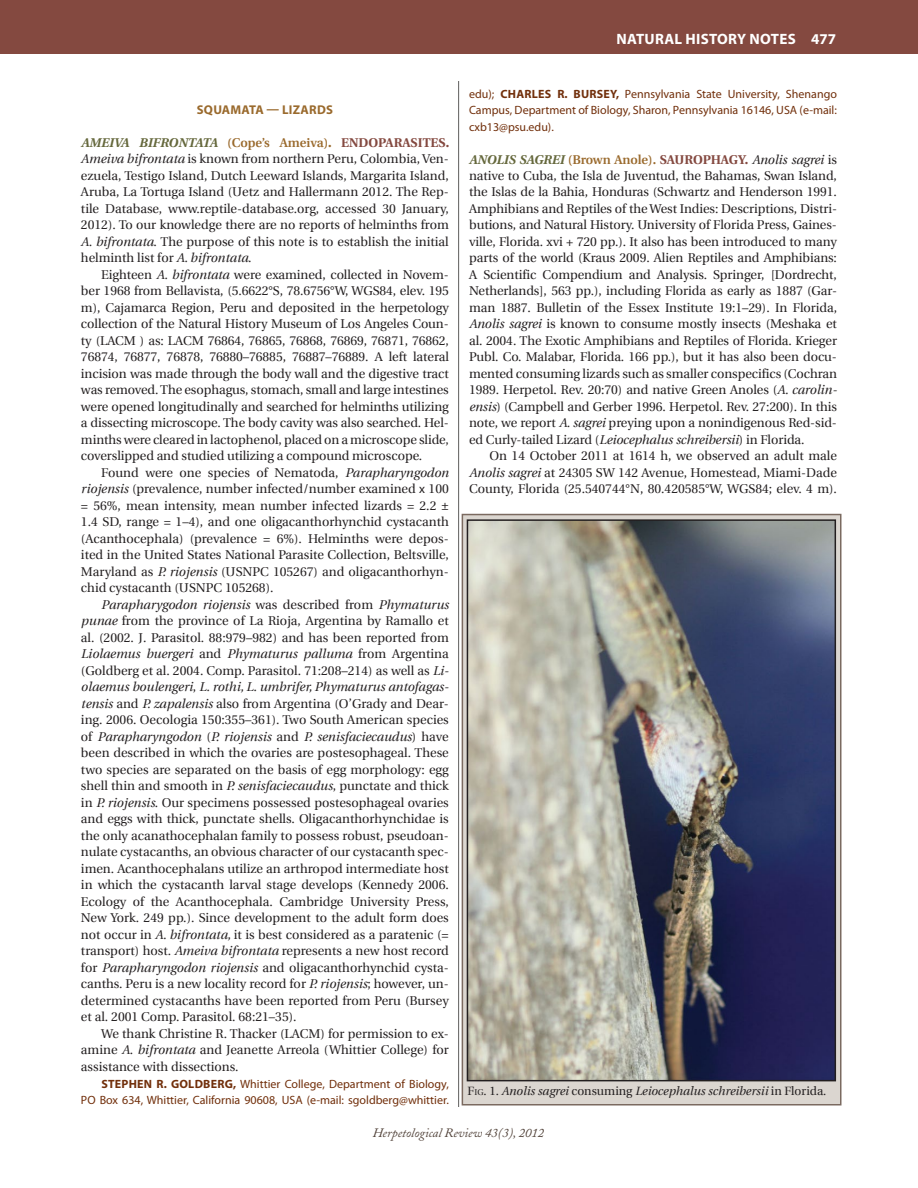
<style>
.page{position:relative;width:918px;height:1188px;background:#fff}
.page>*{position:absolute;margin:0;border:0;box-sizing:border-box;transform-origin:0 0}
.t1{font:700 15px "Myriad Pro";letter-spacing:.02em;color:#fff}
.t2{font:12.75px/16.5px "Utopia";color:#231f20;text-align:justify}
.t3{font:italic 12.75px "Adobe Caslon";color:#504138}
.t4{font:600 12.75px "Utopia";letter-spacing:-.005em;color:#9a6a2d}
.t5{font:700 12.75px "Myriad Pro";letter-spacing:.02em;color:#9a6a2d}
.t6{font:italic 700 12.75px "Utopia";color:#65683c}
.t7{font:12px/16.5px "Myriad Pro";color:#712f0b;text-align:right}
.t8{font:italic 12px "Utopia";color:#231f20}
.t9{font:700 12px "Myriad Pro";color:#712f0b}
.s1{font-weight:700;font-style:italic;color:#65683c}
.s2{font-weight:600;color:#9a6a2d}
.s3{font-weight:700;color:#9a6a2d}
.s4{font-weight:700;color:#844940}
.s5{font-style:italic}
.s6{font-family:"Myriad Pro"}
.s7{font-weight:700}
.s8{font-style:normal}
.s9{font-style:normal;font-size:8.4px}
</style>
<div class="page">
<hr style="left:458px;top:81px;width:1px;height:1026px;background:#5f5e5d">
<div style="left:0;top:0;width:918px;height:54px;background:#844940"></div>
<div style="left:462px;top:514px;width:380px;height:592px;background:#dbd6d0;border:2px solid #7b6a60"></div>
<img style="left:470px;top:522px;width:363px;height:556px">
<div style="left:467px;top:519px;width:369px;height:562px;border:2px solid #231f20"></div>
<p class="t5" style="left:197px;top:101px;width:138px">SQUAMATA — LIZARDS</p>
<p class="t2" style="left:81px;top:135px;width:370px"><span class="s1">AMEIVA BIFRONTATA</span> <span class="s2">(Cope’s Ameiva)</span><span class="s3">.</span> <span class="s4">ENDOPARASITES.<br></span><span class="s5">Ameiva bifrontata</span> is known from northern Peru, Colombia, Ven&shy;ezuela, Testigo Island, Dutch Leeward Islands, Margarita Island, Aruba, La Tortuga Island (Uetz and Hallermann 2012. The Rep&shy;tile Database, www.reptile-database.org, accessed 30 January, 2012). To our knowledge there are no reports of helminths from <span class="s5">A. bifrontata</span>. The purpose of this note is to establish the initial helminth list for <span class="s5">A. bifrontata</span>.</p>
<p class="t2" style="left:81px;top:267px;width:369px;text-indent:20px">Eighteen <span class="s5">A. bifrontata</span> were examined, collected in Novem&shy;ber 1968 from Bellavista, (5.6622°S, 78.6756°W, WGS84, elev. 195 m), Cajamarca Region, Peru and deposited in the herpetology collection of the Natural History Museum of Los Angeles Coun&shy;ty (LACM ) as: LACM 76864, 76865, 76868, 76869, 76871, 76862, 76874, 76877, 76878, 76880–76885, 76887–76889. A left lateral incision was made through the body wall and the digestive tract was removed. The esophagus, stomach, small and large intestines were opened longitudinally and searched for helminths utilizing a dissecting microscope. The body cavity was also searched. Hel&shy;minths were cleared in lactophenol, placed on a microscope slide, coverslipped and studied utilizing a compound microscope.</p>
<p class="t2" style="left:81px;top:465px;width:369px;text-indent:20px">Found were one species of Nematoda, <span class="s5">Parapharyngodon riojensis</span> (prevalence, number infected/number examined <span class="s6">x</span> 100 = 56%, mean intensity, mean number infected lizards = 2.2 ± 1.4 SD, range = 1–4), and one oligacanthorhynchid cystacanth (Acanthocephala) (prevalence = 6%). Helminths were depos&shy;ited in the United States National Parasite Collection, Beltsville, Maryland as <span class="s5">P. riojensis</span> (USNPC 105267) and oligacanthorhyn&shy;chid cystacanth (USNPC 105268).</p>
<p class="t2" style="left:81px;top:597px;width:369px;text-indent:20px"><span class="s5">Parapharygodon riojensis</span> was described from <span class="s5">Phymaturus punae</span> from the province of La Rioja, Argentina by Ramallo et al. (2002. J. Parasitol. 88:979–982) and has been reported from <span class="s5">Liolaemus buergeri</span> and <span class="s5">Phymaturus palluma</span> from Argentina (Goldberg et al. 2004. Comp. Parasitol. 71:208–214) as well as <span class="s5">Li&shy;olaemus boulengeri</span>, <span class="s5">L. rothi, L. umbrifer, Phymaturus antofagas&shy;tensis</span> and <span class="s5">P. zapalensis</span> also from Argentina (O’Grady and Dear&shy;ing. 2006. Oecologia 150:355–361). Two South American species of <span class="s5">Parapharyngodon</span> (<span class="s5">P. riojensis</span> and <span class="s5">P. senisfaciecaudus</span>) have been described in which the ovaries are postesophageal. These two species are separated on the basis of egg morphology: egg shell thin and smooth in <span class="s5">P. senisfaciecaudus</span>, punctate and thick in <span class="s5">P. riojensis</span>. Our specimens possessed postesophageal ovaries and eggs with thick, punctate shells. Oligacanthorhynchidae is the only acanathocephalan family to possess robust, pseudoan&shy;nulate cystacanths, an obvious character of our cystacanth spec&shy;imen. Acanthocephalans utilize an arthropod intermediate host in which the cystacanth larval stage develops (Kennedy 2006.<br>Ecology of the Acanthocephala. Cambridge University Press, New York. 249 pp.). Since development to the adult form does not occur in <span class="s5">A. bifrontata,</span> it is best considered as a paratenic (= transport) host. <span class="s5">Ameiva bifrontata</span> represents a new host record for <span class="s5">Parapharyngodon riojensis</span> and oligacanthorhynchid cysta&shy;canths. Peru is a new locality record for <span class="s5">P. riojensis</span>; however, un&shy;determined cystacanths have been reported from Peru (Bursey et al. 2001 Comp. Parasitol. 68:21–35).</p>
<p class="t2" style="left:81px;top:1026px;width:369px;text-indent:20px">We thank Christine R. Thacker (LACM) for permission to ex&shy;amine <span class="s5">A</span>. <span class="s5">bifrontata</span> and Jeanette Arreola (Whittier College) for assistance with dissections.</p>
<p class="t9" style="left:101px;top:1076px;width:15px">STEPHEN</p>
<p class="t9" style="left:156px;top:1076px;width:40px">R. GOLDBE</p>
<p class="t7" style="left:81px;top:1075px;width:369px"><span class="s7">RG,</span> Whittier College, Department of Biology,<br>PO Box 634, Whittier, California 90608, USA (e-mail: sgoldberg@whittier.</p>
<p class="t1" style="left:616px;top:29px;width:221px">NATURAL HISTORY NOTES 477</p>
<p class="t7" style="left:469px;top:85px;width:369px;text-align:justify">edu); <span class="s7">CHARLES R. BU RSEY,</span> Pennsylvania State University, Shenango Campus, Department of Biology, Sharon, Pennsylvania 16146, USA (e-mail: cxb13@psu.edu).</p>
<p class="t6" style="left:469px;top:152px;width:17px">ANOLIS</p>
<p class="t6" style="left:519px;top:152px;width:9px">SAGREI</p>
<p class="t4" style="left:568px;top:152px;width:109px">(Brown Anole). <span class="s4">SAUROPHAGY</span></p>
<p class="t2" style="left:469px;top:151px;width:369px;text-indent:276px"><span class="s4">.</span> <span class="s5">Anolis sagrei</span> is native to Cuba, the Isla de Juventud, the Bahamas, Swan Island, the Islas de la Bahia, Honduras (Schwartz and Henderson 1991.<br>Amphibians and Reptiles of the West Indies: Descriptions, Distri&shy;butions, and Natural History. University of Florida Press, Gaines&shy;ville, Florida. xvi + 720 pp.). It also has been introduced to many parts of the world (Kraus 2009. Alien Reptiles and Amphibians:<br>A Scientific Compendium and Analysis. Springer, [Dordrecht, Netherlands], 563 pp.), including Florida as early as 1887 (Gar&shy;man 1887. Bulletin of the Essex Institute 19:1–29). In Florida, <span class="s5">Anolis sagrei</span> is known to consume mostly insects (Meshaka et al. 2004. The Exotic Amphibians and Reptiles of Florida. Krieger Publ. Co. Malabar, Florida. 166 pp.), but it has also been docu&shy;mented consuming lizards such as smaller conspecifics (Cochran 1989. Herpetol. Rev. 20:70) and native Green Anoles (<span class="s5">A. carolin&shy;ensis</span>) (Campbell and Gerber 1996. Herpetol. Rev. 27:200). In this note, we report <span class="s5">A. sagrei</span> preying upon a nonindigenous Red-sid&shy;ed Curly-tailed Lizard (<span class="s5">Leiocephalus schreibersii</span>) in Florida.</p>
<p class="t2" style="left:469px;top:448px;width:369px;text-indent:20px">On 14 October 2011 at 1614 h, we observed an adult male <span class="s5">Anolis sagrei</span> at 24305 SW 142 Avenue, Homestead, Miami-Dade County, Florida (25.540744°N, 80.420585°W, WGS84; elev. 4 m).</p>
<p class="t8" style="left:467px;top:1084px;width:361px"><span class="s8">F</span><span class="s9">ig</span><span class="s8">.</span> <span class="s8">1.</span> Anolis sagrei <span class="s8">consuming</span> Leiocephalus schreibersii <span class="s8">in Florida.</span></p>
<p class="t3" style="left:373px;top:1126px;width:173px">Herpetological Review 43(3), 2012</p>
</div>
